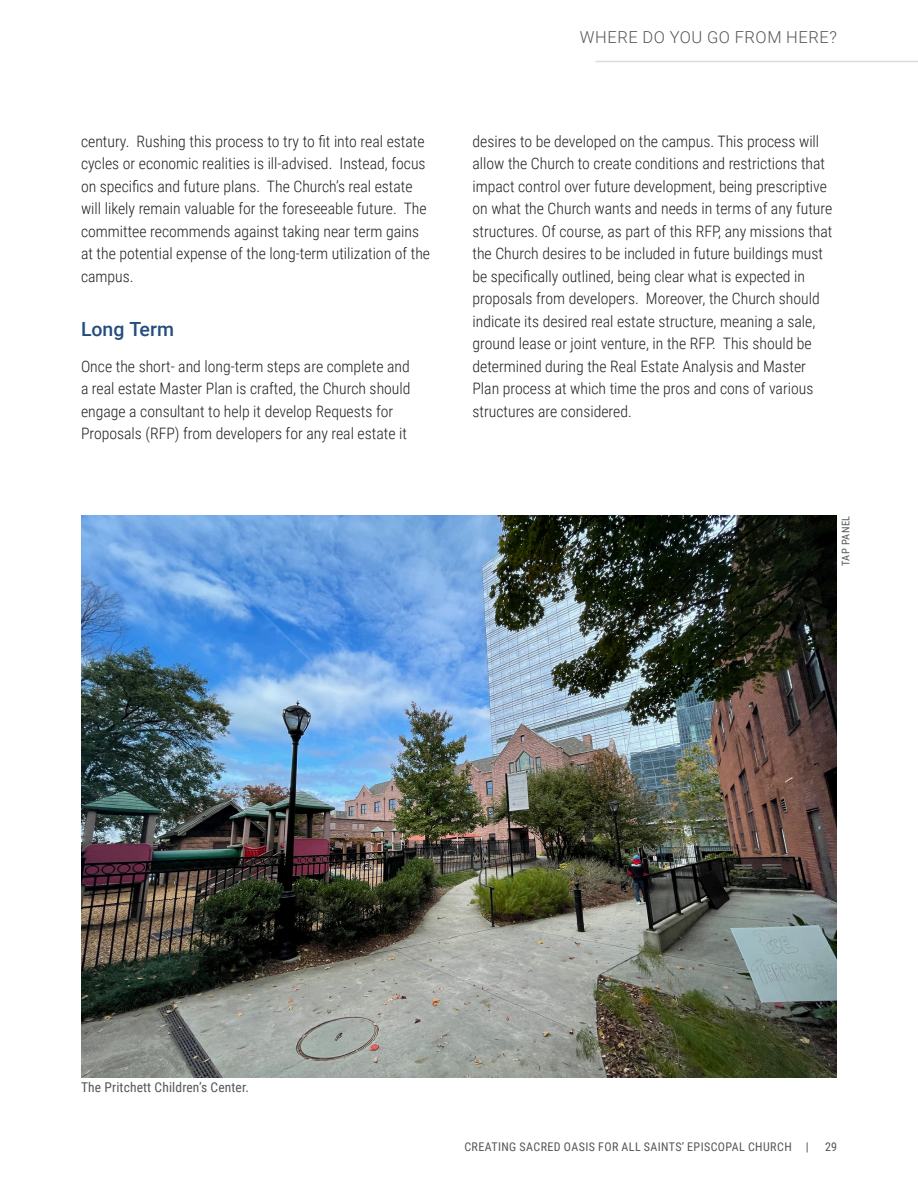
<style>
.page{position:relative;width:918px;height:1188px;background:#fff}
.page>*{position:absolute;margin:0;border:0;box-sizing:border-box;transform-origin:0 0}
.BODY_TXT{font:500 19.5px "Roboto";color:#244d7f}
.Section_Heading{font:300 16.5px "Roboto";letter-spacing:.035em;color:#545758}
.BODY_TXT-2{font:300 15.75px/22.5px "Roboto Condensed";color:#231f20}
.t1{font:13.5px "Roboto Condensed";letter-spacing:.01em;color:#545758}
.t2{font:12px "Roboto Condensed";letter-spacing:.035em;color:#545758}
.t3{font:10.5px "Roboto Condensed";letter-spacing:.045em;color:#545758}
</style>
<div class="page">
<hr style="left:596px;top:61px;width:322px;height:1px;background:#dddcdd">
<img style="left:81px;top:515px;width:756px;height:563px">
<p class="BODY_TXT-2" style="left:81px;top:129px;width:351px">century. Rushing this process to try to fit into real estate cycles or economic realities is ill-advised. Instead, focus on specifics and future plans. The Church’s real estate will likely remain valuable for the foreseeable future. The committee recommends against taking near term gains at the potential expense of the long-term utilization of the campus.</p>
<p class="BODY_TXT" style="left:81px;top:315px;width:94px">Long Term</p>
<p class="BODY_TXT-2" style="left:81px;top:354px;width:331px">Once the short- and long-term steps are complete and a real estate Master Plan is crafted, the Church should engage a consultant to help it develop Requests for Proposals (RFP) from developers for any real estate it</p>
<p class="Section_Heading" style="left:580px;top:26px;width:259px">WHERE DO YOU GO FROM HERE?</p>
<p class="BODY_TXT-2" style="left:472px;top:129px;width:361px">desires to be developed on the campus. This process will allow the Church to create conditions and restrictions that impact control over future development, being prescriptive on what the Church wants and needs in terms of any future structures. Of course, as part of this RFP, any missions that the Church desires to be included in future buildings must be specifically outlined, being clear what is expected in proposals from developers. Moreover, the Church should indicate its desired real estate structure, meaning a sale, ground lease or joint venture, in the RFP. This should be determined during the Real Estate Analysis and Master Plan process at which time the pros and cons of various structures are considered.</p>
<p class="t3" style="left:838px;top:566px;width:52px;rotate:-90deg">TAP PANEL</p>
<p class="t1" style="left:81px;top:1078px;width:170px">The Pritchett Children’s Center.</p>
<p class="t2" style="left:464px;top:1139px;width:346px">CREATING SACRED OASIS FOR ALL SAINTS’ EPISCOPAL CHURCH |</p>
<p class="t2" style="left:825px;top:1139px;width:13px">29</p>
</div>
